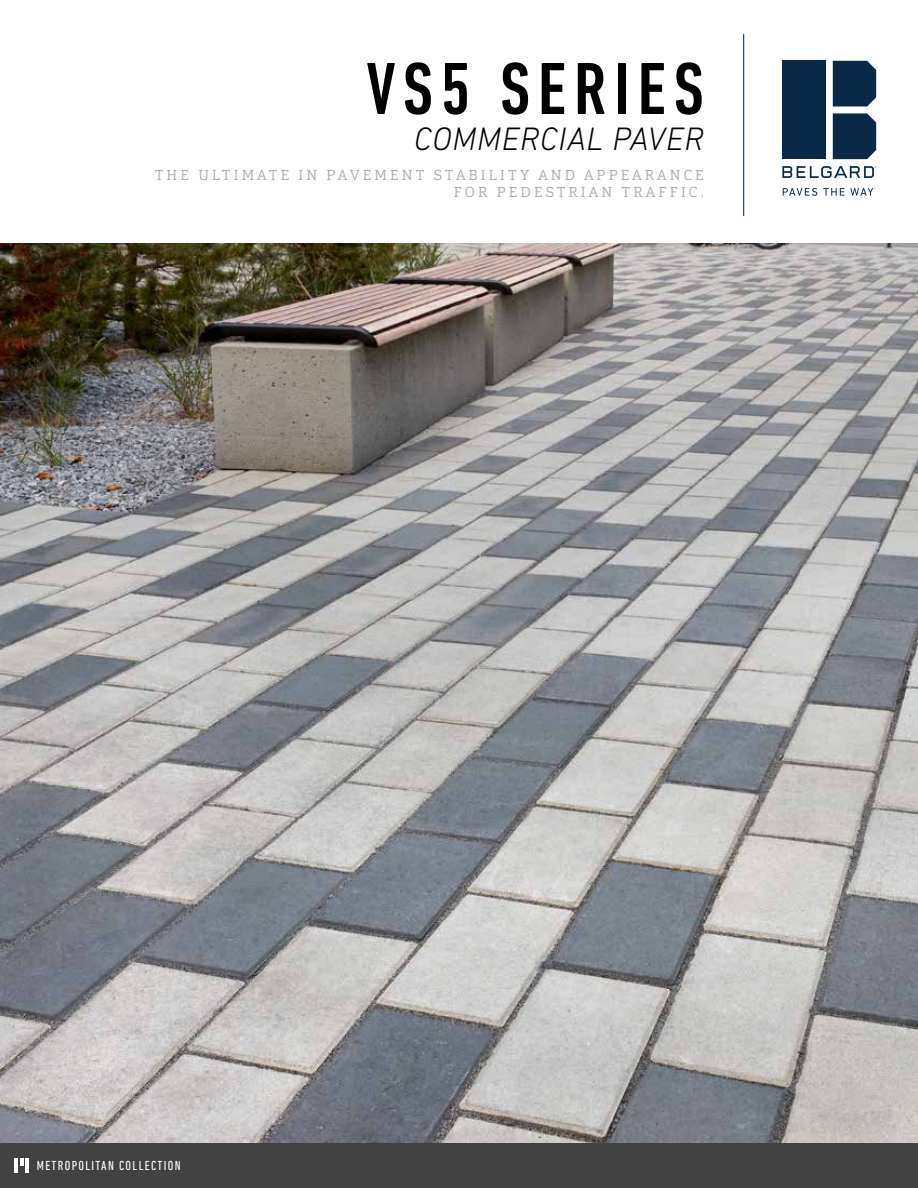
<style>
.page{position:relative;width:918px;height:1188px;background:#fff}
.page>*{position:absolute;margin:0;border:0;box-sizing:border-box;transform-origin:0 0}
.t1{font:500 condensed 75px "DIN Next LT Pro";letter-spacing:.1em;color:#000}
.t2{font:italic 300 33px "DIN Next W1 G";letter-spacing:.02em;color:#000}
.t3{font:300 14.25px/16.5px "Cargan";letter-spacing:.21em;color:#a3a9ad;text-align:right}
.t4{font:condensed 13.35px "DIN Next LT Pro";letter-spacing:.1em;color:#fff}
</style>
<div class="page">
<img style="left:0;top:243px;width:918px;height:900px">
<hr style="left:743px;top:34px;width:1px;height:182px;background:#002856">
<div style="left:833px;top:61px;width:43px;height:46px;background:#0a2947"></div>
<div style="left:833px;top:113px;width:43px;height:46px;background:#0a2947"></div>
<div style="left:782px;top:61px;width:44px;height:98px;background:#0a2947"></div>
<svg style="left:782px;top:166px;width:94px;height:12px"></svg>
<svg style="left:783px;top:188px;width:34px;height:8px"></svg>
<svg style="left:823px;top:188px;width:53px;height:8px"></svg>
<div style="left:0;top:1143px;width:918px;height:45px;background:#424243"></div>
<hr style="left:15px;top:1158px;width:3px;height:15px;background:#fff">
<svg style="left:20px;top:1158px;width:3px;height:8px"></svg>
<hr style="left:25px;top:1158px;width:4px;height:15px;background:#fff">
<h1 class="t1" style="left:366px;top:46px;width:339px">VS5 SERIES</h1>
<h2 class="t2" style="left:414px;top:120px;width:291px">COMMERCIAL PAVER</h2>
<p class="t3" style="left:155px;top:167px;width:551px">THE ULTIMATE IN PAVEMENT STABILITY AND APPEARANCE<br>FOR PEDESTRIAN TRAFFIC.</p>
<p class="t4" style="left:37px;top:1158px;width:146px">METROPOLITAN COLLECTION</p>
</div>
